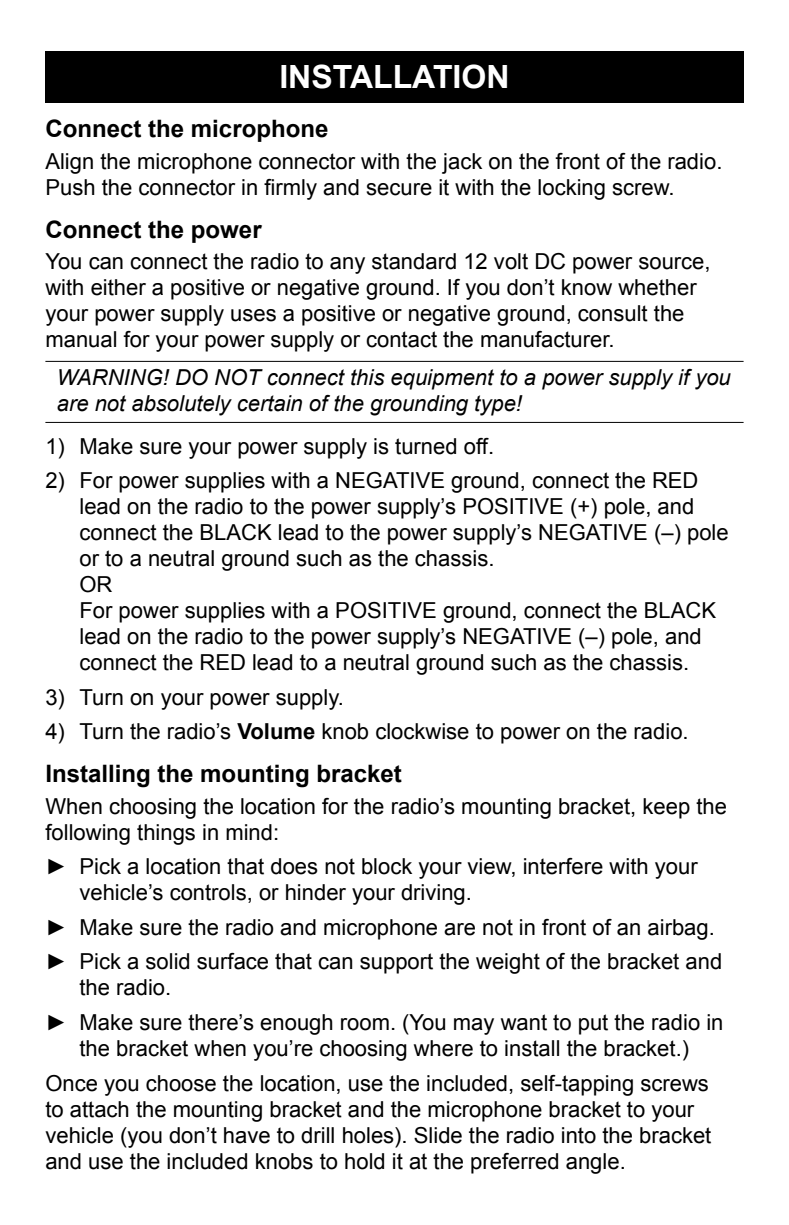
<style>
.page{position:relative;width:789px;height:1225px;background:#fff}
.page>*{position:absolute;margin:0;border:0;box-sizing:border-box;transform-origin:0 0}
.t1{font:700 32px "Arial";color:#fff}
.Heading2{font:700 24px "Arial";color:#000}
.Body{font:22px/26px "Arial";color:#000}
.Number_list{font:22px/26px "Arial";color:#000}
.Bullet_List{font:22px/26px "Arial";color:#000}
.t2{font:italic 22px/26px "Arial";color:#000}
.s1{font-weight:700}
</style>
<div class="page">
<hr style="left:45px;top:361px;width:698px;height:1px;background:#000">
<hr style="left:45px;top:422px;width:698px;height:1px;background:#000">
<div style="left:45px;top:51px;width:698px;height:51px;background:#000"></div>
<p class="t1" style="left:279px;top:56px;width:231px">INSTALLATION</p>
<p class="Heading2" style="left:45px;top:113px;width:284px">Connect the microphone</p>
<p class="Body" style="left:45px;top:148px;width:678px">Align the microphone connector with the jack on the front of the radio.<br>Push the connector in firmly and secure it with the locking screw.</p>
<p class="Heading2" style="left:45px;top:213px;width:218px">Connect the power</p>
<p class="Body" style="left:45px;top:249px;width:666px">You can connect the radio to any standard 12 volt DC power source, with either a positive or negative ground. If you don’t know whether your power supply uses a positive or negative ground, consult the manual for your power supply or contact the manufacturer.</p>
<p class="t2" style="left:57px;top:364px;width:675px">WARNING! DO NOT connect this equipment to a power supply if you are not absolutely certain of the grounding type!</p>
<p class="Number_list" style="left:79px;top:433px;width:416px">Make sure your power supply is turned off.</p>
<p class="Number_list" style="left:79px;top:467px;width:650px">For power supplies with a NEGATIVE ground, connect the RED lead on the radio to the power supply’s POSITIVE (+) pole, and connect the BLACK lead to the power supply’s NEGATIVE (–) pole or to a neutral ground such as the chassis.<br>OR<br>For power supplies with a POSITIVE ground, connect the BLACK lead on the radio to the power supply’s NEGATIVE (–) pole, and connect the RED lead to a neutral ground such as the chassis.</p>
<p class="Number_list" style="left:79px;top:684px;width:266px">Turn on your power supply.</p>
<p class="Number_list" style="left:79px;top:718px;width:610px">Turn the radio’s <span class="s1">Volume</span> knob clockwise to power on the radio.</p>
<p class="Heading2" style="left:45px;top:758px;width:358px">Installing the mounting bracket</p>
<p class="Body" style="left:45px;top:793px;width:682px">When choosing the location for the radio’s mounting bracket, keep the following things in mind:</p>
<p class="Bullet_List" style="left:79px;top:854px;width:619px">Pick a location that does not block your view, interfere with your vehicle’s controls, or hinder your driving.</p>
<p class="Bullet_List" style="left:79px;top:914px;width:636px">Make sure the radio and microphone are not in front of an airbag.</p>
<p class="Bullet_List" style="left:79px;top:949px;width:644px">Pick a solid surface that can support the weight of the bracket and the radio.</p>
<p class="Bullet_List" style="left:79px;top:1009px;width:645px">Make sure there’s enough room. (You may want to put the radio in the bracket when you’re choosing where to install the bracket.)</p>
<p class="Body" style="left:45px;top:1070px;width:667px">Once you choose the location, use the included, self-tapping screws to attach the mounting bracket and the microphone bracket to your vehicle (you don’t have to drill holes). Slide the radio into the bracket and use the included knobs to hold it at the preferred angle.</p>
<p class="Number_list" style="left:45px;top:429px;width:21px;line-height:34.6px">1)<br>2)</p>
<p class="Number_list" style="left:45px;top:680px;width:21px;line-height:34.6px">3)<br>4)</p>
<p class="Number_list" style="left:45px;top:854px;width:23px">►</p>
<p class="Number_list" style="left:45px;top:910px;width:23px;line-height:34.6px">► ►</p>
<p class="Number_list" style="left:45px;top:1009px;width:23px">►</p>
</div>
